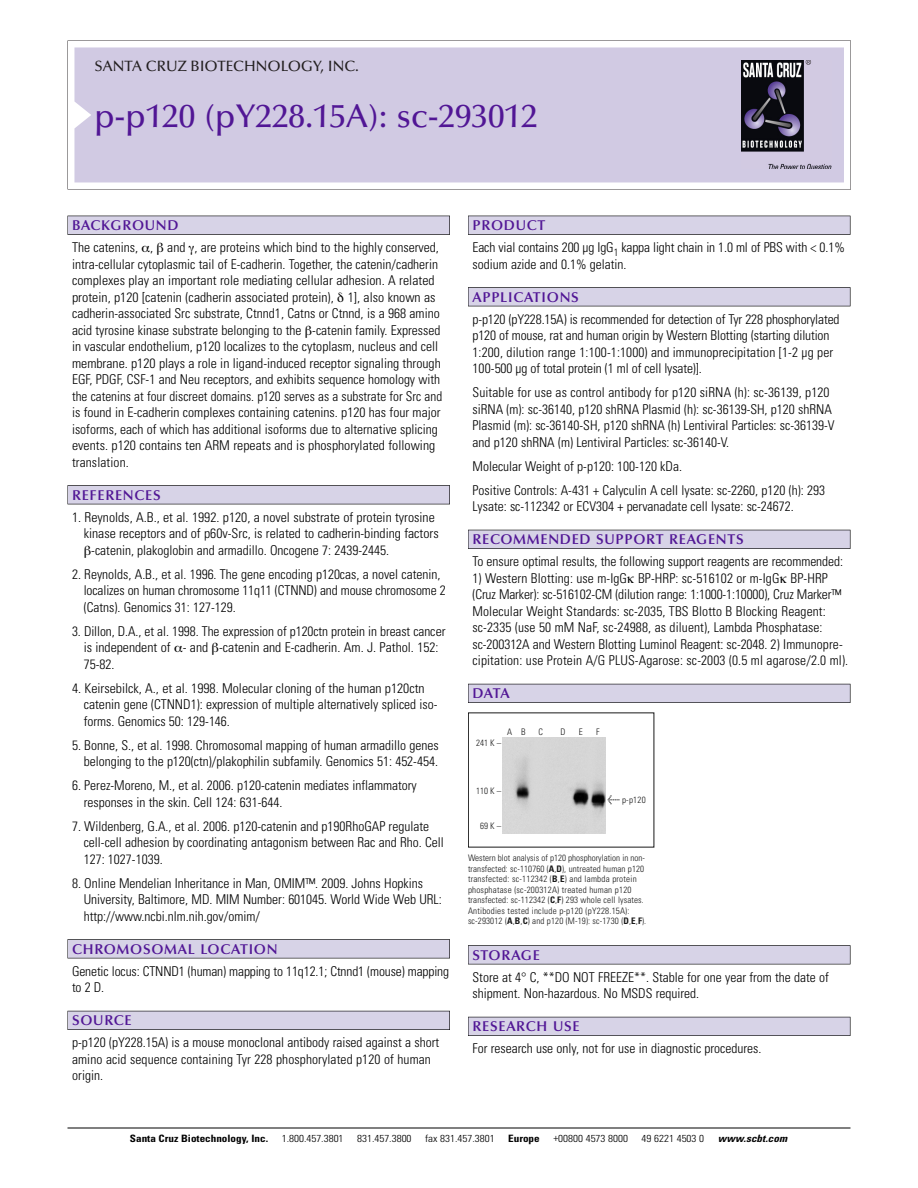
<style>
.page{position:relative;width:918px;height:1188px;background:#fff}
.page>*{position:absolute;margin:0;border:0;box-sizing:border-box;transform-origin:0 0}
.t1{font:500 33px "Optima";color:#511695}
.t2{font:500 15px "Optima";color:#231f20}
.t3{font:600 14.25px "Optima";letter-spacing:.05em;color:#511695}
.t4{font:300 condensed 13.5px/16.5px "Univers";color:#000}
.t5{font:300 condensed 10.2px "Univers";color:#000;scale:1.1 1}
.t6{font:700 condensed 10.2px "Univers";color:#000;scale:1.1 1}
.t7{font:italic 700 condensed 10.2px "Univers";letter-spacing:.005em;color:#000;scale:1.1 1}
.t8{font:9px/10.5px "Univers Condensed Light+OTKDMG";letter-spacing:.015em;color:#191919}
.s1{font-family:"Meta Plus Book Roman+KPNQCV";font-size:10.5px}
.s2{font-family:"Univers Condensed Bold+XFCHAC"}
</style>
<div class="page">
<svg style="left:68px;top:40px;width:783px;height:149px"></svg>
<div style="left:74px;top:47px;width:770px;height:135px;background:#d1cae3"></div>
<img style="left:741px;top:60px;width:90px;height:108px">
<div style="left:68px;top:216px;width:382px;height:19px;background:#525155"></div>
<div style="left:68px;top:216px;width:381px;height:18px;background:#d7d3e7"></div>
<div style="left:68px;top:485px;width:382px;height:19px;background:#525155"></div>
<div style="left:68px;top:486px;width:381px;height:18px;background:#d7d3e7"></div>
<div style="left:68px;top:939px;width:382px;height:19px;background:#545357"></div>
<div style="left:68px;top:940px;width:381px;height:18px;background:#d7d3e7"></div>
<div style="left:68px;top:1011px;width:382px;height:19px;background:#54535a"></div>
<div style="left:68px;top:1011px;width:381px;height:18px;background:#d7d3e7"></div>
<div style="left:468px;top:216px;width:382px;height:19px;background:#525155"></div>
<div style="left:468px;top:216px;width:382px;height:18px;background:#d7d3e7"></div>
<div style="left:468px;top:287px;width:382px;height:19px;background:#525155"></div>
<div style="left:468px;top:288px;width:382px;height:18px;background:#d7d3e7"></div>
<div style="left:468px;top:530px;width:382px;height:19px;background:#525158"></div>
<div style="left:468px;top:530px;width:382px;height:18px;background:#d7d3e7"></div>
<div style="left:468px;top:684px;width:382px;height:19px;background:#54535a"></div>
<div style="left:468px;top:684px;width:382px;height:18px;background:#d7d3e7"></div>
<div style="left:468px;top:945px;width:382px;height:19px;background:#545357"></div>
<div style="left:468px;top:946px;width:382px;height:18px;background:#d7d3e7"></div>
<div style="left:468px;top:1017px;width:382px;height:19px;background:#54535a"></div>
<div style="left:468px;top:1017px;width:382px;height:18px;background:#d7d3e7"></div>
<hr style="left:68px;top:1128px;width:782px;height:1px;background:#000">
<img style="left:502px;top:738px;width:103px;height:95px">
<p class="t2" style="left:94px;top:61px;width:266px">SANTA CRUZ BIOTECHNOLOGY, INC.</p>
<h1 class="t1" style="left:94px;top:103px;width:445px">p-p120 (pY228.15A): sc-293012</h1>
<p class="t3" style="left:72px;top:219px;width:108px">BACKGROUND</p>
<p class="t4" style="left:72px;top:240px;width:372px">The catenins, , and , are proteins which bind to the highly conserved, intra-cellular cytoplasmic tail of E-cadherin. Together, the catenin/cadherin complexes play an important role mediating cellular adhesion. A related protein, p120 [catenin (cadherin associated protein), 1], also known as cadherin-associated Src substrate, Ctnnd1, Catns or Ctnnd, is a 968 amino acid tyrosine kinase substrate belonging to the -catenin family. Expressed in vascular endothelium, p120 localizes to the cytoplasm, nucleus and cell membrane. p120 plays a role in ligand-induced receptor signaling through EGF, PDGF, CSF-1 and Neu receptors, and exhibits sequence homology with the catenins at four discreet domains. p120 serves as a substrate for Src and is found in E-cadherin complexes containing catenins. p120 has four major isoforms, each of which has additional isoforms due to alternative splicing events. p120 contains ten ARM repeats and is phosphorylated following translation.</p>
<p class="t3" style="left:72px;top:489px;width:90px">REFERENCES</p>
<p class="t4" style="left:72px;top:510px;width:364px">1. Reynolds, A.B., et al. 1992. p120, a novel substrate of protein tyrosine</p>
<p class="t4" style="left:84px;top:526px;width:357px">kinase receptors and of p60v-Src, is related to cadherin-binding factors</p>
<p class="t4" style="left:91px;top:543px;width:299px">-catenin, plakoglobin and armadillo. Oncogene 7: 2439-2445.</p>
<p class="t4" style="left:84px;top:567px;width:364px;text-indent:-12px">2. Reynolds, A.B., et al. 1996. The gene encoding p120cas, a novel catenin, localizes on human chromosome 11q11 (CTNND) and mouse chromosome 2 (Catns). Genomics 31: 127-129.</p>
<p class="t4" style="left:84px;top:624px;width:363px;text-indent:-12px">3. Dillon, D.A., et al. 1998. The expression of p120ctn protein in breast cancer is independent of - and -catenin and E-cadherin. Am. J. Pathol. 152:<br>75-82.</p>
<p class="t4" style="left:84px;top:681px;width:355px;text-indent:-12px">4. Keirsebilck, A., et al. 1998. Molecular cloning of the human p120ctn catenin gene (CTNND1): expression of multiple alternatively spliced iso&shy;forms. Genomics 50: 129-146.</p>
<p class="t4" style="left:72px;top:738px;width:368px;text-align:right">5. Bonne, S., et al. 1998. Chromosomal mapping of human armadillo genes belonging to the p120(ctn)/plakophilin subfamily. Genomics 51: 452-454.</p>
<p class="t4" style="left:84px;top:778px;width:335px;text-indent:-12px">6. Perez-Moreno, M., et al. 2006. p120-catenin mediates inflammatory responses in the skin. Cell 124: 631-644.</p>
<p class="t4" style="left:84px;top:819px;width:362px;text-indent:-12px">7. Wildenberg, G.A., et al. 2006. p120-catenin and p190RhoGAP regulate cell-cell adhesion by coordinating antagonism between Rac and Rho. Cell<br>127: 1027-1039.</p>
<p class="t4" style="left:84px;top:876px;width:360px;text-indent:-12px">8. Online Mendelian Inheritance in Man, OMIM™. 2009. Johns Hopkins<br>University, Baltimore, MD. MIM Number: 601045. World Wide Web URL: http://www.ncbi.nlm.nih.gov/omim/</p>
<p class="t3" style="left:72px;top:943px;width:207px">CHROMOSOMAL LOCATION</p>
<p class="t4" style="left:72px;top:964px;width:379px">Genetic locus: CTNND1 (human) mapping to 11q12.1; Ctnnd1 (mouse) mapping to 2 D.</p>
<p class="t3" style="left:72px;top:1015px;width:61px">SOURCE</p>
<p class="t4" style="left:72px;top:1035px;width:369px">p-p120 (pY228.15A) is a mouse monoclonal antibody raised against a short amino acid sequence containing Tyr 228 phosphorylated p120 of human origin.</p>
<p class="t3" style="left:473px;top:219px;width:74px">PRODUCT</p>
<p class="t4" style="left:473px;top:240px;width:374px">Each vial contains 200 µg IgG<sub>1</sub> kappa light chain in 1.0 ml of PBS with &lt; 0.1% sodium azide and 0.1% gelatin.</p>
<p class="t3" style="left:473px;top:291px;width:108px">APPLICATIONS</p>
<p class="t4" style="left:473px;top:312px;width:369px">p-p120 (pY228.15A) is recommended for detection of Tyr 228 phosphorylated p120 of mouse, rat and human origin by Western Blotting (starting dilution 1:200, dilution range 1:100-1:1000) and immunoprecipitation [1-2 µg per 100-500 µg of total protein (1 ml of cell lysate)].</p>
<p class="t4" style="left:473px;top:385px;width:364px">Suitable for use as control antibody for p120 siRNA (h): sc-36139, p120 siRNA (m): sc-36140, p120 shRNA Plasmid (h): sc-36139-SH, p120 shRNA Plasmid (m): sc-36140-SH, p120 shRNA (h) Lentiviral Particles: sc-36139-V and p120 shRNA (m) Lentiviral Particles: sc-36140-V.</p>
<p class="t4" style="left:473px;top:455px;width:354px;line-height:24px">Molecular Weight of p-p120: 100-120 kDa.<br>Positive Controls: A-431 + Calyculin A cell lysate: sc-2260, p120 (h): 293</p>
<p class="t4" style="left:473px;top:499px;width:323px">Lysate: sc-112342 or ECV304 + pervanadate cell lysate: sc-24672.</p>
<p class="t3" style="left:473px;top:534px;width:273px">RECOMMENDED SUPPORT REAGENTS</p>
<p class="t4" style="left:473px;top:554px;width:372px">To ensure optimal results, the following support reagents are recommended:</p>
<p class="t4" style="left:473px;top:571px;width:377px">1) Western Blotting: use m-IgG BP-HRP: sc-516102 or m-IgG BP-HRP (Cruz Marker): sc-516102-CM (dilution range: 1:1000-1:10000), Cruz Marker™ Molecular Weight Standards: sc-2035, TBS Blotto B Blocking Reagent: sc-2335 (use 50 mM NaF, sc-24988, as diluent), Lambda Phosphatase: sc-200312A and Western Blotting Luminol Reagent: sc-2048. 2) Immunopre&shy;cipitation: use Protein A/G PLUS-Agarose: sc-2003 (0.5 ml agarose/2.0 ml).</p>
<p class="t3" style="left:473px;top:688px;width:39px">DATA</p>
<p class="t8" style="left:507px;top:727px;width:20px">A B</p>
<p class="t8" style="left:538px;top:727px;width:6px">C</p>
<p class="t8" style="left:561px;top:727px;width:7px">D</p>
<p class="t8" style="left:579px;top:727px;width:5px">E</p>
<p class="t8" style="left:596px;top:727px;width:5px">F</p>
<p class="t8" style="left:476px;top:738px;width:26px">241 K –</p>
<p class="t8" style="left:476px;top:786px;width:26px">110 K –</p>
<p class="t8" style="left:480px;top:822px;width:22px">69K–</p>
<p class="t8" style="left:607px;top:796px;width:40px"><span class="s1">&lt;</span> p-p120</p>
<p class="t8" style="left:468px;top:854px;width:180px">Western blot analysis of p120 phosphorylation in non&shy;transfected: sc-110760 (<span class="s2">A</span>,<span class="s2">D</span>), untreated human p120 transfected: sc-112342 (<span class="s2">B</span>,<span class="s2">E</span>) and lambda protein phosphatase (sc-200312A) treated human p120 transfected: sc-112342 (<span class="s2">C</span>,<span class="s2">F</span>) 293 whole cell lysates.<br>Antibodies tested include p-p120 (pY228.15A): sc-293012 (<span class="s2">A</span>,<span class="s2">B</span>,<span class="s2">C</span>) and p120 (M-19): sc-1730 (<span class="s2">D</span>,<span class="s2">E</span>,<span class="s2">F</span>).</p>
<p class="t3" style="left:473px;top:949px;width:69px">STORAGE</p>
<p class="t4" style="left:473px;top:970px;width:358px">Store at 4° C, **DO NOT FREEZE**. Stable for one year from the date of shipment. Non-hazardous. No MSDS required.</p>
<p class="t3" style="left:473px;top:1021px;width:109px">RESEARCH USE</p>
<p class="t4" style="left:473px;top:1041px;width:290px">For research use only, not for use in diagnostic procedures.</p>
<p class="t6" style="left:130px;top:1135px;width:127px">Santa Cruz Biotechnology, Inc.</p>
<p class="t5" style="left:282px;top:1135px;width:58px">1.800.457.3801</p>
<p class="t5" style="left:357px;top:1135px;width:51px">831.457.3800</p>
<p class="t5" style="left:425px;top:1135px;width:65px">fax 831.457.3801</p>
<p class="t6" style="left:508px;top:1135px;width:30px">Europe</p>
<p class="t5" style="left:553px;top:1135px;width:69px">+00800 4573 8000</p>
<p class="t5" style="left:642px;top:1135px;width:58px">49 6221 4503 0</p>
<p class="t7" style="left:718px;top:1135px;width:64px">www.scbt.com</p>
</div>
